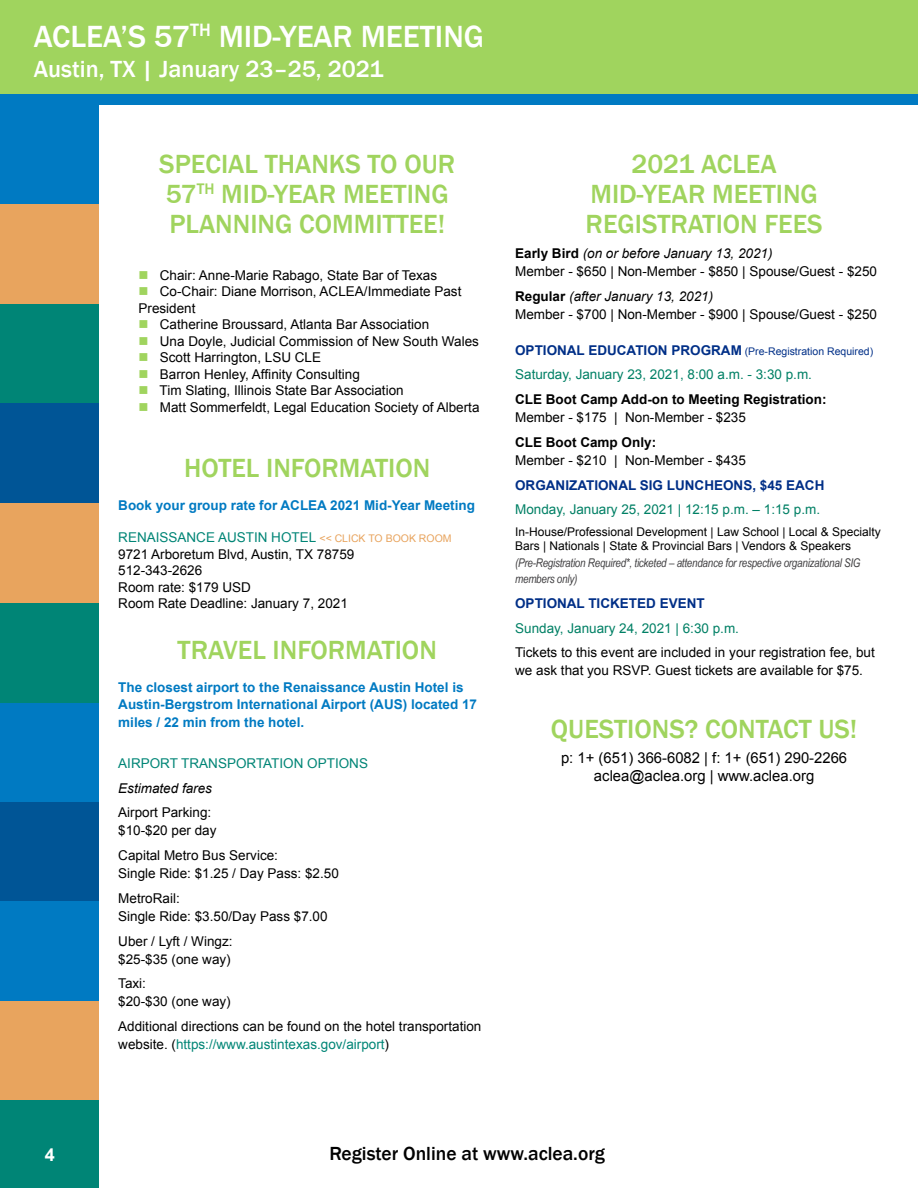
<style>
.page{position:relative;width:918px;height:1188px;background:#fff}
.page>*{position:absolute;margin:0;border:0;box-sizing:border-box;transform-origin:0 0}
.t1{font:500 31.5px "Franklin Gothic";color:#fff}
.t2{font:500 27px/30px "Franklin Gothic";color:#a0d45e}
.t3{font:500 24px "Franklin Gothic";color:#fff}
.t4{font:500 19.5px "Franklin Gothic";color:#000}
.t5{font:700 18px "Arial";color:#fff}
.t6{font:15px/18px "Arial";color:#000;text-align:center}
.t7{font:13.5px/18px "Arial";color:#000}
.t8{font:700 13.5px/16.5px "Arial";color:#007ac2}
.t9{font:13.5px "Arial";color:#008065}
.t10{font:700 13.5px "Arial";color:#000}
.t11{font:700 13.5px "Arial";color:#002f87}
.t12{font:13.5px "Arial";color:#008576}
.t13{font:italic 13.5px "Arial";color:#000}
.t14{font:12px/14.4px "Arial";color:#000}
.t15{font:italic 12px/16.5px "Arial Narrow";letter-spacing:-.02em;color:#414042}
.t16{font:10.5px "Arial";color:#002f87}
.s1{color:#a0d45e}
.s2{color:#008576}
.s3{font-size:10.5px;color:#e8a45e}
.s4{font-weight:700}
.s5{font-style:italic}
.s6{font-weight:700;font-size:13.5px}
</style>
<div class="page">
<div style="left:0;top:105px;width:99px;height:99px;background:#007ac2"></div>
<div style="left:0;top:205px;width:99px;height:99px;background:#e8a45e"></div>
<div style="left:0;top:305px;width:99px;height:99px;background:#008576"></div>
<div style="left:0;top:403px;width:99px;height:100px;background:#005596"></div>
<div style="left:0;top:503px;width:99px;height:100px;background:#e8a45e"></div>
<div style="left:0;top:604px;width:99px;height:99px;background:#008576"></div>
<div style="left:0;top:703px;width:99px;height:99px;background:#007ac2"></div>
<div style="left:0;top:802px;width:99px;height:100px;background:#005596"></div>
<div style="left:0;top:902px;width:99px;height:99px;background:#007ac2"></div>
<div style="left:0;top:1001px;width:99px;height:99px;background:#e8a45e"></div>
<div style="left:0;top:1100px;width:99px;height:88px;background:#008576"></div>
<div style="left:0;top:0;width:918px;height:94px;background:#a0d45e"></div>
<div style="left:0;top:94px;width:918px;height:11px;background:#007ac2"></div>
<h1 class="t1" style="left:34px;top:17px;width:452px">ACLEA’S 57<sup>TH</sup> MID-YEAR MEETING</h1>
<h3 class="t3" style="left:34px;top:54px;width:351px">Austin, TX | January 23–25, 2021</h3>
<h2 class="t2" style="left:159px;top:150px;width:297px">SPECIAL THANKS TO OUR<br>57<sup>TH</sup> MID-YEAR MEETING<br>PLANNING COMMITTEE!</h2>
<p class="t7" style="left:139px;top:266px;width:300px"><span class="s1">■</span> Chair: Anne-Marie Rabago, State Bar of Texas</p>
<p class="t7" style="left:139px;top:283px;width:324px;line-height:16.5px"><span class="s1">■</span> Co-Chair: Diane Morrison, ACLEA/Immediate Past<br>President</p>
<p class="t7" style="left:139px;top:316px;width:292px"><span class="s1">■</span> Catherine Broussard, Atlanta Bar Association</p>
<p class="t7" style="left:139px;top:332px;width:342px"><span class="s1">■</span> Una Doyle, Judicial Commission of New South Wales</p>
<p class="t7" style="left:139px;top:349px;width:184px"><span class="s1">■</span> Scott Harrington, LSU CLE</p>
<p class="t7" style="left:139px;top:365px;width:223px"><span class="s1">■</span> Barron Henley, Affinity Consulting</p>
<p class="t7" style="left:139px;top:382px;width:267px"><span class="s1">■</span> Tim Slating, Illinois State Bar Association</p>
<p class="t7" style="left:139px;top:398px;width:343px"><span class="s1">■</span> Matt Sommerfeldt, Legal Education Society of Alberta</p>
<h2 class="t2" style="left:184px;top:453px;width:248px">HOTEL INFORMATION</h2>
<p class="t8" style="left:118px;top:497px;width:358px">Book your group rate for ACLEA 2021 Mid-Year Meeting</p>
<p class="t7" style="left:118px;top:529px;width:335px;line-height:16.5px"><span class="s2">RENAISSANCE AUSTIN HOTEL</span> <span class="s3">&lt;&lt; CLICK TO BOOK ROOM<br></span>9721 Arboretum Blvd, Austin, TX 78759<br>512-343-2626<br>Room rate: $179 USD<br>Room Rate Deadline: January 7, 2021</p>
<h2 class="t2" style="left:178px;top:636px;width:261px">TRAVEL INFORMATION</h2>
<p class="t8" style="left:118px;top:680px;width:360px">The closest airport to the Renaissance Austin Hotel is<br>Austin-Bergstrom International Airport (AUS) located 17</p>
<p class="t8" style="left:118px;top:714px;width:188px">miles / 22 min from the hotel.</p>
<p class="t12" style="left:118px;top:754px;width:251px">AIRPORT TRANSPORTATION OPTIONS</p>
<p class="t13" style="left:118px;top:779px;width:95px">Estimated fares</p>
<p class="t7" style="left:118px;top:804px;width:100px">Airport Parking: $10-$20 per day</p>
<p class="t7" style="left:118px;top:847px;width:222px">Capital Metro Bus Service:<br>Single Ride: $1.25 / Day Pass: $2.50</p>
<p class="t7" style="left:118px;top:889px;width:211px">MetroRail:<br>Single Ride: $3.50/Day Pass $7.00</p>
<p class="t7" style="left:118px;top:932px;width:116px">Uber / Lyft / Wingz: $25-$35 (one way)</p>
<p class="t7" style="left:118px;top:975px;width:114px">Taxi:<br>$20-$30 (one way)</p>
<p class="t7" style="left:118px;top:1018px;width:365px">Additional directions can be found on the hotel transportation website. (<span class="s2">https://www.austintexas.gov/airport</span>)</p>
<h2 class="t2" style="left:586px;top:150px;width:239px;text-align:center">2021 ACLEA<br>MID-YEAR MEETING<br>REGISTRATION FEES</h2>
<p class="t7" style="left:515px;top:244px;width:363px"><span class="s4">Early Bird</span> <span class="s5">(on or before January 13, 2021)<br></span>Member - $650 | Non-Member - $850 | Spouse/Guest - $250</p>
<p class="t7" style="left:515px;top:287px;width:363px"><span class="s4">Regular</span> <span class="s5">(after January 13, 2021)<br></span>Member - $700 | Non-Member - $900 | Spouse/Guest - $250</p>
<p class="t16" style="left:515px;top:344px;width:360px"><span class="s6">OPTIONAL EDUCATION PROGRAM</span> (Pre-Registration Required)</p>
<p class="t9" style="left:515px;top:366px;width:298px">Saturday, January 23, 2021, 8:00 a.m. - 3:30 p.m.</p>
<p class="t10" style="left:515px;top:390px;width:313px">CLE Boot Camp Add-on to Meeting Registration:</p>
<p class="t7" style="left:515px;top:409px;width:232px">Member - $175 | Non-Member - $235</p>
<p class="t10" style="left:515px;top:433px;width:143px">CLE Boot Camp Only:</p>
<p class="t7" style="left:515px;top:451px;width:232px">Member - $210 | Non-Member - $435</p>
<p class="t11" style="left:515px;top:476px;width:311px">ORGANIZATIONAL SIG LUNCHEONS, $45 EACH</p>
<p class="t9" style="left:515px;top:501px;width:306px">Monday, January 25, 2021 | 12:15 p.m. – 1:15 p.m.</p>
<p class="t14" style="left:515px;top:524px;width:367px">In-House/Professional Development | Law School | Local &amp; Specialty<br>Bars | Nationals | State &amp; Provincial Bars | Vendors &amp; Speakers</p>
<p class="t15" style="left:515px;top:554px;width:347px">(Pre-Registration Required*, ticketed – attendance for respective organizational SIG members only)</p>
<p class="t11" style="left:515px;top:594px;width:191px">OPTIONAL TICKETED EVENT</p>
<p class="t9" style="left:515px;top:619px;width:225px">Sunday, January 24, 2021 | 6:30 p.m.</p>
<p class="t7" style="left:515px;top:644px;width:361px">Tickets to this event are included in your registration fee, but we ask that you RSVP. Guest tickets are available for $75.</p>
<h2 class="t2" style="left:551px;top:715px;width:308px">QUESTIONS? CONTACT US!</h2>
<p class="t6" style="left:561px;top:749px;width:288px">p: 1+ (651) 366-6082 | f: 1+ (651) 290-2266 aclea@aclea.org | www.aclea.org</p>
<h3 class="t5" style="left:45px;top:1142px;width:12px">4</h3>
<h3 class="t4" style="left:329px;top:1141px;width:277px">Register Online at www.aclea.org</h3>
</div>
